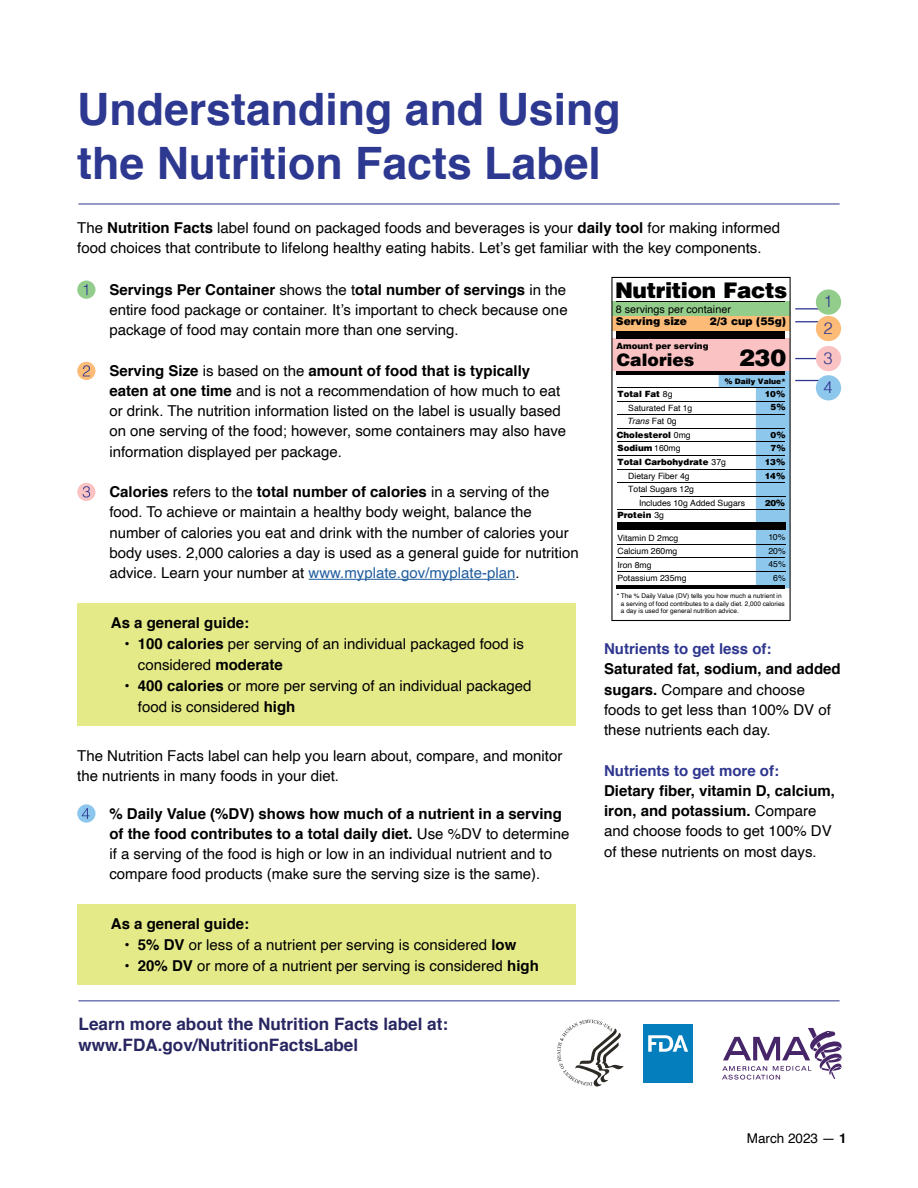
<style>
.page{position:relative;width:918px;height:1188px;background:#fff}
.page>*{position:absolute;margin:0;border:0;box-sizing:border-box;transform-origin:0 0}
.t1{font:700 44.7px/53.6px "Helvetica";color:#2d3890}
.t2{font:900 23.7px "Helvetica";color:#010101}
.t3{font:900 21.6px "Helvetica";letter-spacing:-.02em;color:#010101}
.t4{font:900 17.25px "Helvetica";color:#010101}
.t5{font:700 17.1px "Helvetica";color:#282660}
.t6{font:300 16.5px/26.4px "Helvetica";color:#2e3690}
.Body_Text{font:15px/20.2px "Helvetica";color:#000}
.Body_Text-2{font:700 15px "Helvetica";color:#2e368f}
.Body_Text-3{font:700 15px "Helvetica";color:#000}
.t7{font:13.5px "Helvetica";color:#000}
.t8{font:10.8px/11.9px "Helvetica";color:#010101}
.t9{font:900 10.8px "Helvetica";color:#000}
.t10{font:8.7px/13.5px "Helvetica";color:#010101;text-align:center}
.t11{font:900 8.7px/13.5px "Helvetica";color:#010101;text-align:right}
.t12{font:italic 8.7px "Helvetica";color:#010101}
.t13{font:900 7.5px "Helvetica";color:#010101}
.t14{font:6.45px/7.5px "Helvetica";color:#020202}
.s1{font-weight:700}
.s2{color:#215e9e}
.s3{font-weight:900;color:#000}
.s4{font-weight:400}
.s5{font-style:normal}
</style>
<div class="page">
<hr style="left:309px;top:579px;width:206px;height:1px;background:#215e9e">
<hr style="left:78px;top:204px;width:762px;height:1px;background:#2d378d">
<hr style="left:78px;top:1000px;width:762px;height:1px;background:#2d378d">
<div style="left:77px;top:603px;width:498px;height:122px;background:#e5ea89"></div>
<div style="left:77px;top:904px;width:498px;height:80px;background:#e5ea89"></div>
<div style="left:643px;top:1024px;width:50px;height:59px;background:#047ebc"></div>
<svg style="left:648px;top:1035px;width:40px;height:17px"></svg>
<svg style="left:557px;top:1020px;width:67px;height:67px"></svg>
<svg style="left:722px;top:1028px;width:119px;height:52px"></svg>
<svg style="left:611px;top:277px;width:180px;height:344px"></svg>
<hr style="left:617px;top:401px;width:168px;height:1px;background:#010101">
<hr style="left:617px;top:388px;width:168px;height:1px;background:#010101">
<hr style="left:617px;top:469px;width:168px;height:1px;background:#010101">
<hr style="left:617px;top:483px;width:168px;height:1px;background:#010101">
<hr style="left:617px;top:415px;width:168px;height:1px;background:#010101">
<hr style="left:640px;top:496px;width:145px;height:1px;background:#010101">
<hr style="left:617px;top:510px;width:168px;height:1px;background:#010101">
<hr style="left:617px;top:428px;width:168px;height:1px;background:#010101">
<hr style="left:617px;top:455px;width:168px;height:1px;background:#010101">
<hr style="left:617px;top:442px;width:168px;height:1px;background:#010101">
<hr style="left:617px;top:544px;width:168px;height:1px;background:#010101">
<hr style="left:617px;top:571px;width:168px;height:1px;background:#010101">
<hr style="left:617px;top:558px;width:168px;height:1px;background:#010101">
<div style="left:617px;top:522px;width:168px;height:8px;background:#010101"></div>
<hr style="left:617px;top:585px;width:168px;height:3px;background:#010101">
<svg style="left:795px;top:321px;width:23px;height:1px"></svg>
<svg style="left:795px;top:308px;width:23px;height:1px"></svg>
<div style="left:816px;top:289px;width:25px;height:26px;background:#93cd8c;border-radius:50%"></div>
<div style="left:816px;top:316px;width:25px;height:25px;background:#fcbc78;border-radius:50%"></div>
<svg style="left:795px;top:358px;width:21px;height:1px"></svg>
<div style="left:816px;top:346px;width:25px;height:25px;background:#fac2c2;border-radius:50%"></div>
<svg style="left:719px;top:371px;width:101px;height:217px"></svg>
<div style="left:816px;top:375px;width:25px;height:25px;background:#8dc7ec;border-radius:50%"></div>
<div style="left:77px;top:281px;width:19px;height:18px;background:#92cd8d;border-radius:50%"></div>
<svg style="left:84px;top:284px;width:3px;height:11px"></svg>
<svg style="left:77px;top:362px;width:19px;height:18px"></svg>
<svg style="left:83px;top:365px;width:7px;height:11px"></svg>
<div style="left:77px;top:483px;width:19px;height:18px;background:#fac2c3;border-radius:50%"></div>
<svg style="left:83px;top:486px;width:7px;height:12px"></svg>
<svg style="left:77px;top:804px;width:19px;height:19px"></svg>
<svg style="left:82px;top:808px;width:7px;height:11px"></svg>
<h1 class="t1" style="left:77px;top:83px;width:545px">Understanding and Using the Nutrition Facts Label</h1>
<p class="Body_Text" style="left:77px;top:218px;width:704px">The <span class="s1">Nutrition Facts</span> label found on packaged foods and beverages is your <span class="s1">daily tool</span> for making informed food choices that contribute to lifelong healthy eating habits. Let’s get familiar with the key components.</p>
<p class="Body_Text" style="left:109px;top:280px;width:460px;text-align:justify"><span class="s1">Servings Per Container</span> shows the t<span class="s1">otal number of servings</span> in the entire food package or container. It’s important to check because one package of food may contain more than one serving.</p>
<p class="Body_Text" style="left:109px;top:361px;width:458px"><span class="s1">Serving Size</span> is based on the <span class="s1">amount of food that is typically eaten at one time</span> and is not a recommendation of how much to eat or drink. The nutrition information listed on the label is usually based on one serving of the food; however, some containers may also have information displayed per package.</p>
<p class="Body_Text" style="left:109px;top:482px;width:471px"><span class="s1">Calories</span> refers to the <span class="s1">total number of calories</span> in a serving of the food. To achieve or maintain a healthy body weight, balance the number of calories you eat and drink with the number of calories your body uses. 2,000 calories a day is used as a general guide for nutrition advice. Learn your number at <span class="s2">www.myplate.gov/myplate-plan</span>.</p>
<p class="t3" style="left:615px;top:276px;width:174px">Nutrition Facts</p>
<p class="t8" style="left:616px;top:304px;width:117px">8 servings per container<br><span class="s3">Serving size</span></p>
<p class="t9" style="left:710px;top:314px;width:78px">2/3 cup (55g)</p>
<p class="t11" style="left:616px;top:339px;width:94px">Amount per serving</p>
<p class="t4" style="left:617px;top:348px;width:79px">Calories</p>
<p class="t2" style="left:739px;top:342px;width:49px">230</p>
<p class="t13" style="left:725px;top:376px;width:62px">% Daily Value*</p>
<p class="t11" style="left:765px;top:387px;width:22px">10%<br>5%</p>
<p class="t11" style="left:765px;top:428px;width:22px">0%<br>7%<br>13%<br>14%</p>
<p class="t11" style="left:617px;top:387px;width:57px">Total Fat <span class="s4">8g</span></p>
<p class="t10" style="left:628px;top:401px;width:66px">Saturated Fat 1g</p>
<p class="t12" style="left:627px;top:414px;width:51px">Trans <span class="s5">Fat 0g</span></p>
<p class="t11" style="left:617px;top:428px;width:75px">Cholesterol <span class="s4">0mg</span></p>
<p class="t11" style="left:617px;top:454px;width:110px">Total Carbohydrate <span class="s4">37g</span></p>
<p class="t10" style="left:628px;top:469px;width:63px">Dietary Fiber 4g</p>
<p class="t10" style="left:628px;top:483px;width:67px">Total Sugars 12g</p>
<p class="t10" style="left:639px;top:497px;width:107px">Includes 10g Added Sugars</p>
<p class="t11" style="left:617px;top:508px;width:48px">Protein <span class="s4">3g</span></p>
<p class="t10" style="left:617px;top:531px;width:71px;text-align:left">Vitamin D 2mcg<br>Calcium 260mg<br>Iron 8mg<br>Potassium 235mg</p>
<p class="t11" style="left:617px;top:441px;width:65px">Sodium <span class="s4">160mg</span></p>
<p class="t11" style="left:765px;top:496px;width:22px">20%</p>
<p class="t10" style="left:769px;top:531px;width:19px">10%<br>20%<br>45%<br>6%</p>
<p class="t6" style="left:823px;top:287px;width:11px">1<br>2</p>
<p class="t6" style="left:823px;top:342px;width:11px;line-height:29.2px">3<br>4</p>
<p class="Body_Text-3" style="left:111px;top:610px;width:140px">As a general guide:</p>
<p class="Body_Text" style="left:138px;top:633px;width:388px;line-height:21px;text-indent:-14px"><span class="s1">• 100 calories</span> per serving of an individual packaged food is considered <span class="s1">moderate</span></p>
<p class="Body_Text" style="left:138px;top:675px;width:395px;line-height:21px;text-indent:-14px"><span class="s1">• 400 calories</span> or more per serving of an individual packaged food is considered <span class="s1">high</span></p>
<p class="Body_Text" style="left:77px;top:746px;width:487px">The Nutrition Facts label can help you learn about, compare, and monitor the nutrients in many foods in your diet.</p>
<p class="Body_Text" style="left:109px;top:804px;width:462px"><span class="s1">% Daily Value (%DV) shows how much of a nutrient in a serving of the food contributes to a total daily diet.</span> Use %DV to determine if a serving of the food is high or low in an individual nutrient and to compare food products (make sure the serving size is the same).</p>
<p class="Body_Text-3" style="left:111px;top:911px;width:140px">As a general guide:</p>
<p class="Body_Text" style="left:124px;top:935px;width:394px"><span class="s1">• 5% DV</span> or less of a nutrient per serving is considered <span class="s1">low</span></p>
<p class="Body_Text" style="left:124px;top:956px;width:416px"><span class="s1">• 20% DV</span> or more of a nutrient per serving is considered <span class="s1">high</span></p>
<p class="t5" style="left:79px;top:1010px;width:371px">Learn more about the Nutrition Facts label at:</p>
<p class="t5" style="left:79px;top:1031px;width:281px">www.FDA.gov/NutritionFactsLabel</p>
<p class="t14" style="left:621px;top:593px;width:165px;text-indent:-4px">* The % Daily Value (DV) tells you how much a nutrient in a serving of food contributes to a daily diet. 2,000 calories a day is used for general nutrition advice.</p>
<p class="Body_Text-2" style="left:604px;top:637px;width:169px">Nutrients to get less of:</p>
<p class="Body_Text" style="left:604px;top:660px;width:238px"><span class="s1">Saturated fat, sodium, and added sugars.</span> Compare and choose foods to get less than 100% DV of these nutrients each day.</p>
<p class="Body_Text-2" style="left:604px;top:758px;width:177px">Nutrients to get more of:</p>
<p class="Body_Text" style="left:604px;top:781px;width:232px"><span class="s1">Dietary fiber, vitamin D, calcium, iron, and potassium.</span> Compare and choose foods to get 100% DV of these nutrients on most days.</p>
<p class="t7" style="left:747px;top:1128px;width:101px">March 2023 — <span class="s1">1</span></p>
</div>
